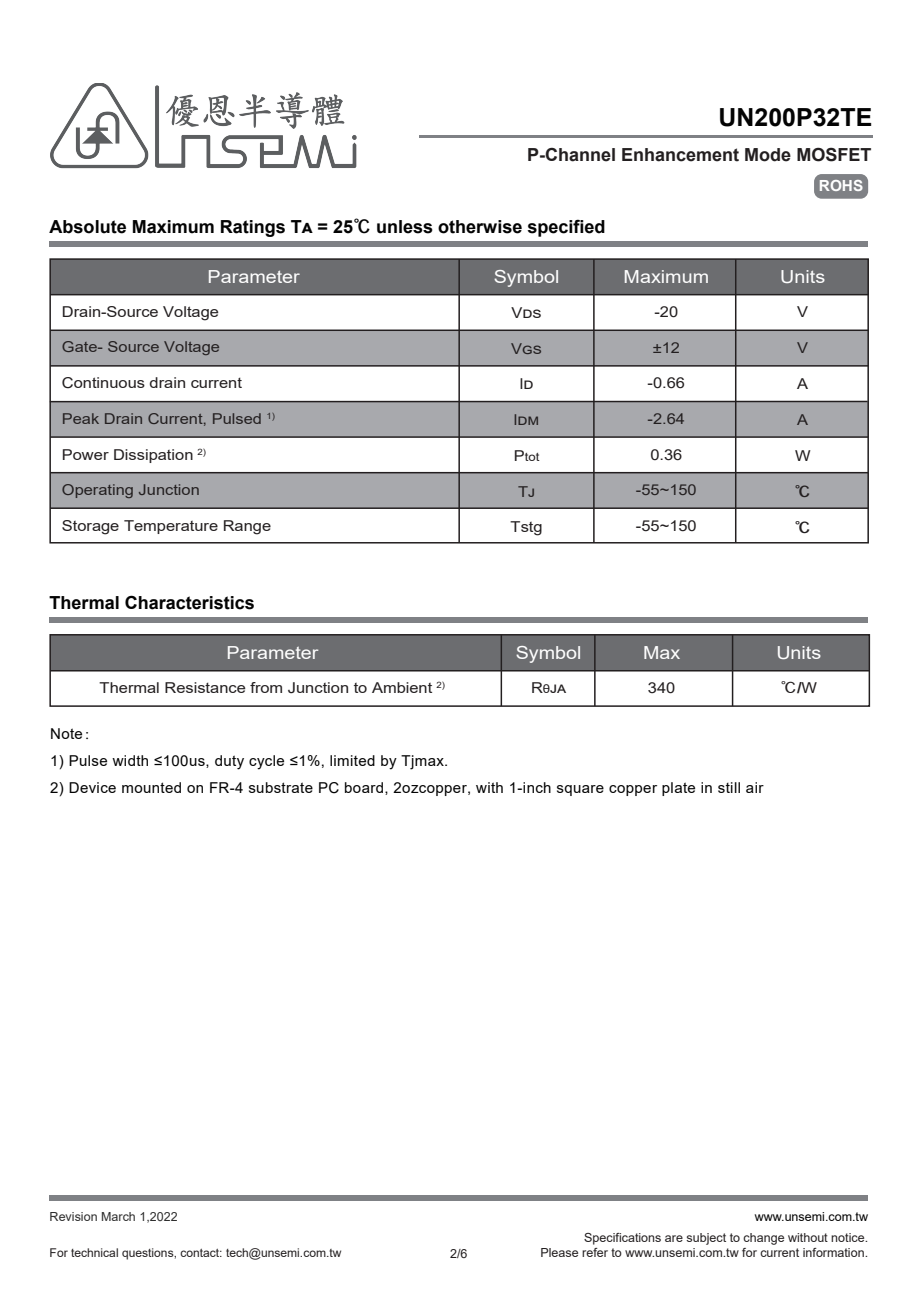
<style>
.page{position:relative;width:919px;height:1289px;background:#fff}
.page>*{position:absolute;margin:0;border:0;box-sizing:border-box;transform-origin:0 0}
.t1{font:700 24.9px "Arial";color:#030303}
.t2{font:700 18px "Arial";color:#030303}
.t3{font:18px "Arial";color:#fff;scale:1.1 1}
.t4{font:700 18px "Arial";color:#231f20}
.t5{font:700 16.65px "Arial";color:#fff}
.t6{font:700 15.3px "Arial";color:#fff}
.t7{font:15px "Arial";color:#231f20;scale:1.1 1}
.t8{font:15px "Arial";letter-spacing:.025em;color:#030303}
.t9{font:15px "Tsanger Yu Yang T W04";color:#231f20;scale:1.1 1}
.t10{font:15px "Tsanger Yu Yang T W05";color:#231f20;scale:1.1 1}
.t11{font:12.45px "Arial";color:#231f20}
.t12{font:12.45px "Arial";color:#2e2e2e}
.t13{font:12.45px "Arial";color:#030303}
.t14{font:12px "Arial";color:#231f20}
.t15{font:12px "Arial";color:#231f20;scale:1.1 1}
.s1{font-family:"Tsanger Yu Yang T W05";font-weight:400}
.s2{font-size:15px}
.s3{font-size:12px}
.s4{font-family:"Arial";font-weight:900}
.s5{font-family:"Arial"}
.s6{font-family:"Adobe Song Std";font-weight:300}
</style>
<div class="page">
<hr style="left:419px;top:135px;width:453px;height:3px;background:#7f8185">
<div style="left:50px;top:1194px;width:818px;height:6px;background:#7f8185"></div>
<div style="left:814px;top:174px;width:54px;height:25px;background:#7f8185;border-radius:8px"></div>
<img style="left:50px;top:83px;width:307px;height:86px">
<div style="left:50px;top:617px;width:818px;height:5px;background:#7f8185"></div>
<div style="left:51px;top:635px;width:817px;height:35px;background:#6c6d70"></div>
<div style="left:49px;top:634px;width:821px;height:73px;border:2px solid #231f20"></div>
<hr style="left:50px;top:670px;width:819px;height:1px;background:#231f20">
<hr style="left:731px;top:634px;width:2px;height:72px;background:#231f20">
<hr style="left:594px;top:634px;width:1px;height:72px;background:#231f20">
<hr style="left:500px;top:634px;width:2px;height:72px;background:#231f20">
<div style="left:50px;top:241px;width:818px;height:6px;background:#7f8185"></div>
<div style="left:50px;top:259px;width:818px;height:35px;background:#6c6d70"></div>
<div style="left:50px;top:330px;width:818px;height:35px;background:#a8a9ad"></div>
<div style="left:50px;top:401px;width:818px;height:36px;background:#a8a9ad"></div>
<div style="left:50px;top:473px;width:818px;height:35px;background:#a8a9ad"></div>
<div style="left:49px;top:258px;width:819px;height:285px;border:2px solid #231f20"></div>
<hr style="left:50px;top:472px;width:818px;height:1px;background:#231f20">
<hr style="left:50px;top:507px;width:818px;height:2px;background:#231f20">
<hr style="left:50px;top:436px;width:818px;height:2px;background:#231f20">
<hr style="left:50px;top:401px;width:817px;height:1px;background:#231f20">
<hr style="left:50px;top:365px;width:818px;height:1px;background:#231f20">
<hr style="left:50px;top:329px;width:818px;height:2px;background:#231f20">
<hr style="left:50px;top:294px;width:818px;height:1px;background:#231f20">
<hr style="left:735px;top:259px;width:1px;height:284px;background:#231f20">
<hr style="left:458px;top:259px;width:2px;height:284px;background:#231f20">
<hr style="left:593px;top:259px;width:1px;height:284px;background:#231f20">
<h1 class="t1" style="left:718px;top:100px;width:155px">UN200P32TE</h1>
<p class="t4" style="left:527px;top:142px;width:346px">P-Channel Enhancement Mode MOSFET</p>
<p class="t6" style="left:818px;top:175px;width:46px">ROHS</p>
<p class="t5" style="left:814px;top:180px;width:50px">ROHS</p>
<p class="t2" style="left:50px;top:214px;width:557px">Absolute Maximum Ratings TA = 25<span class="s1">℃</span> unless otherwise specified</p>
<p class="t3" style="left:208px;top:264px;width:85px">Parameter</p>
<p class="t3" style="left:493px;top:264px;width:61px">Symbol</p>
<p class="t3" style="left:623px;top:264px;width:79px">Maximum</p>
<p class="t3" style="left:780px;top:264px;width:42px">Units</p>
<p class="t7" style="left:62px;top:301px;width:144px">Drain-Source Voltage</p>
<p class="t7" style="left:62px;top:336px;width:145px">Gate- Source Voltage</p>
<p class="t7" style="left:62px;top:372px;width:165px">Continuous drain current</p>
<p class="t7" style="left:62px;top:408px;width:195px">Peak Drain Current, Pulsed <sup>1)</sup></p>
<p class="t7" style="left:62px;top:444px;width:132px">Power Dissipation <sup>2)</sup></p>
<p class="t7" style="left:62px;top:480px;width:127px">Operating Junction</p>
<p class="t7" style="left:62px;top:515px;width:192px">Storage Temperature Range</p>
<p class="t7" style="left:654px;top:301px;width:23px">-20</p>
<p class="t7" style="left:652px;top:337px;width:26px">±12</p>
<p class="t7" style="left:647px;top:372px;width:36px">-0.66</p>
<p class="t7" style="left:647px;top:408px;width:36px">-2.64</p>
<p class="t7" style="left:650px;top:444px;width:31px">0.36</p>
<p class="t7" style="left:636px;top:480px;width:57px">-55~150</p>
<p class="t7" style="left:636px;top:515px;width:57px">-55~150</p>
<p class="t7" style="left:797px;top:301px;width:11px">V</p>
<p class="t7" style="left:797px;top:337px;width:11px">V</p>
<p class="t7" style="left:797px;top:373px;width:11px">A</p>
<p class="t7" style="left:797px;top:409px;width:11px">A</p>
<p class="t7" style="left:795px;top:445px;width:16px">W</p>
<p class="t10" style="left:794px;top:483px;width:16px">℃</p>
<p class="t10" style="left:794px;top:519px;width:16px">℃</p>
<p class="t7" style="left:511px;top:302px;width:29px">VDS</p>
<p class="t7" style="left:511px;top:338px;width:29px">VGS</p>
<p class="t7" style="left:519px;top:374px;width:14px">lD</p>
<p class="t7" style="left:514px;top:409px;width:25px">lDM</p>
<p class="t15" style="left:514px;top:448px;width:25px"><span class="s2">P</span>tot</p>
<p class="t7" style="left:518px;top:481px;width:17px">TJ</p>
<p class="t7" style="left:510px;top:516px;width:31px">Tstg</p>
<p class="t2" style="left:50px;top:589px;width:207px">Thermal Characteristics</p>
<p class="t3" style="left:226px;top:640px;width:85px">Parameter</p>
<p class="t3" style="left:516px;top:640px;width:61px">Symbol</p>
<p class="t3" style="left:643px;top:640px;width:35px">Max</p>
<p class="t3" style="left:776px;top:640px;width:42px">Units</p>
<p class="t7" style="left:100px;top:677px;width:315px">Thermal Resistance from Junction to Ambient <sup>2)</sup></p>
<p class="t7" style="left:531px;top:677px;width:34px">R<span class="s3">θ</span>JA</p>
<p class="t7" style="left:648px;top:677px;width:26px">340</p>
<p class="t9" style="left:780px;top:680px;width:35px">℃<span class="s4">/</span><span class="s5">W</span></p>
<p class="t8" style="left:50px;top:723px;width:50px">Note<span class="s6">：</span></p>
<p class="t8" style="left:50px;top:750px;width:400px">1) Pulse width ≤100us, duty cycle ≤1%, limited by Tjmax.</p>
<p class="t8" style="left:50px;top:777px;width:714px">2) Device mounted on FR-4 substrate PC board, 2ozcopper, with 1-inch square copper plate in still air</p>
<p class="t12" style="left:50px;top:1207px;width:130px">Revision March 1,2022</p>
<p class="t13" style="left:754px;top:1207px;width:115px">www.unsemi.com.tw</p>
<p class="t14" style="left:50px;top:1244px;width:293px">For technical questions, contact: tech@unsemi.com.tw</p>
<p class="t11" style="left:584px;top:1229px;width:285px">Specifications are subject to change without notice.</p>
<p class="t11" style="left:450px;top:1244px;width:19px">2/6</p>
<p class="t11" style="left:540px;top:1244px;width:329px">Please refer to www.unsemi.com.tw for current information.</p>
</div>
